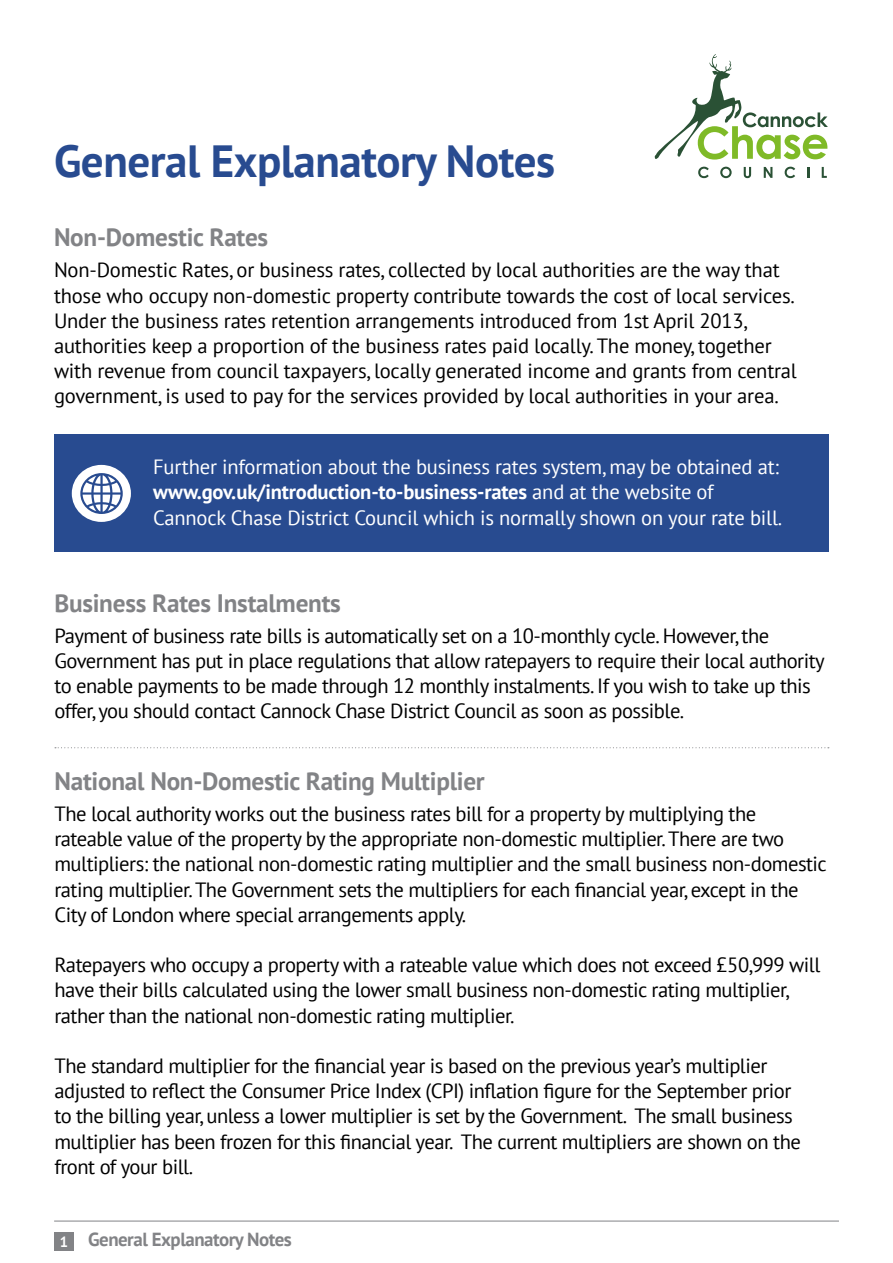
<style>
.page{position:relative;width:893px;height:1263px;background:#fff}
.page>*{position:absolute;margin:0;border:0;box-sizing:border-box;transform-origin:0 0}
.smaller_subtitles_copy_no_spacing{font:700 45px "PT Sans";letter-spacing:-.01em;color:#284b90}
.smaller_subtitles_copy_no_spacing-2{font:700 25.2px "PT Sans";letter-spacing:-.01em;color:#828386}
.text_new_2023{font:20.55px/25.2px "PT Sans";letter-spacing:-.025em;color:#000}
.text_new_2023-2{font:20.55px/25.2px "PT Sans";letter-spacing:-.01em;color:#fff}
.t1{font:700 18.9px "PT Sans";letter-spacing:-.025em;color:#828386}
.s1{font-weight:700}
.s2{font-size:14.7px;color:#fff}
</style>
<div class="page">
<div style="left:54px;top:1231px;width:20px;height:19px;background:#828386"></div>
<hr style="left:54px;top:1221px;width:785px;height:1px;background:#828386">
<svg style="left:55px;top:747px;width:774px;height:1px"></svg>
<div style="left:54px;top:434px;width:775px;height:118px;background:#284b90"></div>
<div style="left:72px;top:465px;width:59px;height:57px;background:#fff;border-radius:50%"></div>
<svg style="left:80px;top:473px;width:43px;height:41px"></svg>
<svg style="left:655px;top:54px;width:173px;height:106px"></svg>
<svg style="left:698px;top:167px;width:11px;height:11px"></svg>
<svg style="left:720px;top:167px;width:12px;height:11px"></svg>
<svg style="left:744px;top:167px;width:7px;height:11px"></svg>
<svg style="left:764px;top:167px;width:8px;height:11px"></svg>
<svg style="left:785px;top:167px;width:10px;height:11px"></svg>
<svg style="left:807px;top:167px;width:2px;height:11px"></svg>
<svg style="left:822px;top:167px;width:5px;height:11px"></svg>
<p class="smaller_subtitles_copy_no_spacing" style="left:54px;top:131px;width:503px">General Explanatory Notes</p>
<p class="smaller_subtitles_copy_no_spacing-2" style="left:54px;top:221px;width:216px">Non-Domestic Rates</p>
<p class="text_new_2023" style="left:54px;top:257px;width:744px">Non-Domestic Rates, or business rates, collected by local authorities are the way that those who occupy non-domestic property contribute towards the cost of local services.<br>Under the business rates retention arrangements introduced from 1st April 2013, authorities keep a proportion of the business rates paid locally. The money, together with revenue from council taxpayers, locally generated income and grants from central government, is used to pay for the services provided by local authorities in your area.</p>
<p class="text_new_2023-2" style="left:153px;top:454px;width:627px">Further information about the business rates system, may be obtained at:</p>
<p class="text_new_2023-2" style="left:153px;top:479px;width:630px"><span class="s1">www.gov.uk/introduction-to-business-rates</span> and at the website of<br>Cannock Chase District Council which is normally shown on your rate bill.</p>
<p class="smaller_subtitles_copy_no_spacing-2" style="left:54px;top:586px;width:288px">Business Rates Instalments</p>
<p class="text_new_2023" style="left:54px;top:622px;width:772px">Payment of business rate bills is automatically set on a 10-monthly cycle. However, the Government has put in place regulations that allow ratepayers to require their local authority to enable payments to be made through 12 monthly instalments. If you wish to take up this offer, you should contact Cannock Chase District Council as soon as possible.</p>
<p class="smaller_subtitles_copy_no_spacing-2" style="left:54px;top:764px;width:432px">National Non-Domestic Rating Multiplier</p>
<p class="text_new_2023" style="left:54px;top:801px;width:774px">The local authority works out the business rates bill for a property by multiplying the rateable value of the property by the appropriate non-domestic multiplier. There are two multipliers: the national non-domestic rating multiplier and the small business non-domestic rating multiplier. The Government sets the multipliers for each financial year, except in the City of London where special arrangements apply.</p>
<p class="text_new_2023" style="left:54px;top:952px;width:767px">Ratepayers who occupy a property with a rateable value which does not exceed £50,999 will have their bills calculated using the lower small business non-domestic rating multiplier, rather than the national non-domestic rating multiplier.</p>
<p class="text_new_2023" style="left:54px;top:1053px;width:748px">The standard multiplier for the financial year is based on the previous year’s multiplier adjusted to reflect the Consumer Price Index (CPI) inflation figure for the September prior to the billing year, unless a lower multiplier is set by the Government. The small business multiplier has been frozen for this financial year. The current multipliers are shown on the front of your bill.</p>
<p class="t1" style="left:60px;top:1227px;width:234px"><span class="s2">1</span> General Explanatory Notes</p>
</div>
